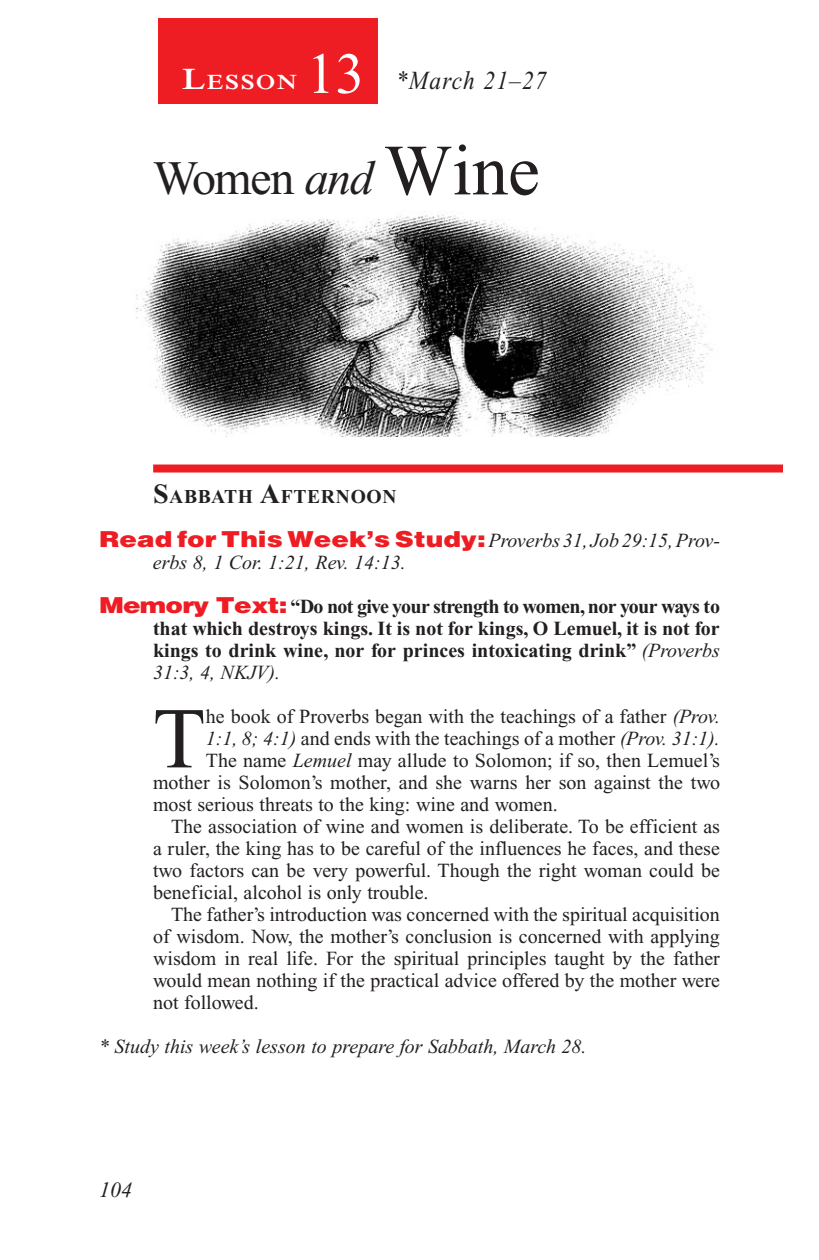
<style>
.page{position:relative;width:819px;height:1260px;background:#fff}
.page>*{position:absolute;margin:0;border:0;box-sizing:border-box;transform-origin:0 0}
.Body_Drop_Cap{font:86.4px "Times New Roman PS Std";color:#231f20}
.Lesson_Number{font:58px "Times New Roman PS Std";color:#fff}
.Lesson_Head_SA{font:48px "Times New Roman PS Std";color:#231f20}
.Lesson_Dates{font:italic 26px "Times New Roman PS Std";letter-spacing:.05em;color:#231f20;scale:.9 1}
.t1{font:italic 22px "Times New Roman PS Std";color:#231f20}
.Lesson_Start_Head{font:600 21px "Times NRMT Std";letter-spacing:.07em;color:#fff;scale:1.1 1}
.Body{font:20px/22px "Times New Roman PS Std";color:#231f20;text-align:justify}
.Body_Drop_Cap-2{font:20px "Times New Roman PS Std";color:#231f20}
.Question{font:700 20px/22px "Times New Roman PS Std";color:#231f20;text-align:justify}
.Question-2{font:italic 20px/22px "Times New Roman PS Std";color:#231f20}
.Sabbath_Afternoon_He{font:700 19.6px "Times New Roman PS Std";letter-spacing:.035em;color:#231f20}
.s1{font-size:30px}
.s2{font-style:italic}
.s3{font-size:72px}
.s4{font-size:28px}
.s5{font-family:"Helvetica LT Std";font-weight:900;font-style:normal;font-size:22px;color:#ee1d23}
.s6{font-family:"Helvetica LT Std";font-weight:900;font-size:22px;color:#ee1d23}
.s7{font-weight:400;font-style:italic}
</style>
<div class="page">
<div style="left:158px;top:18px;width:220px;height:86px;background:#ee1d23"></div>
<div style="left:153px;top:465px;width:630px;height:8px;background:#ee1d23"></div>
<img style="left:135px;top:214px;width:578px;height:223px">
<p class="Lesson_Number" style="left:306px;top:42px;width:59px">13</p>
<p class="Lesson_Start_Head" style="left:182px;top:70px;width:106px"><span class="s1">L</span>ESSON</p>
<p class="Lesson_Dates" style="left:396px;top:66px;width:169px">*March 21–27</p>
<p class="Lesson_Head_SA" style="left:153px;top:152px;width:389px">Women <span class="s2">and</span> <span class="s3">Wine</span></p>
<p class="Sabbath_Afternoon_He" style="left:153px;top:486px;width:245px"><span class="s4">S</span>ABBATH <span class="s4">A</span>FTERNOON</p>
<p class="Question-2" style="left:153px;top:530px;width:569px;text-indent:-54px"><span class="s5">Read for This Week’s Study:</span> Proverbs 31, Job 29:15, Prov&shy;erbs 8, 1 Cor. 1:21, Rev. 14:13.</p>
<p class="Question" style="left:153px;top:596px;width:569px;text-indent:-54px"><span class="s6">Memory Text:</span> “Do not give your strength to women, nor your ways to that which destroys kings. It is not for kings, O Lemuel, it is not for kings to drink wine, nor for princes intoxicating drink” <span class="s7">(Proverbs 31:3, 4, NKJV).</span></p>
<p class="Body_Drop_Cap" style="left:153px;top:692px;width:54px">T</p>
<p class="Body_Drop_Cap-2" style="left:206px;top:706px;width:516px">he book of Proverbs began with the teachings of a father <span class="s2">(Prov.</span></p>
<p class="Body_Drop_Cap-2" style="left:206px;top:728px;width:516px"><span class="s2">1:1, 8; 4:1)</span> and ends with the teachings of a mother <span class="s2">(Prov. 31:1).</span></p>
<p class="Body_Drop_Cap-2" style="left:206px;top:750px;width:516px">The name <span class="s2">Lemuel</span> may allude to Solomon; if so, then Lemuel’s</p>
<p class="Body_Drop_Cap-2" style="left:153px;top:772px;width:569px">mother is Solomon’s mother, and she warns her son against the two</p>
<p class="Body_Drop_Cap-2" style="left:153px;top:794px;width:406px">most serious threats to the king: wine and women.</p>
<p class="Body" style="left:153px;top:816px;width:569px;text-indent:18px">The association of wine and women is deliberate. To be efficient as a ruler, the king has to be careful of the influences he faces, and these two factors can be very powerful. Though the right woman could be beneficial, alcohol is only trouble.</p>
<p class="Body" style="left:153px;top:904px;width:569px;text-indent:18px">The father’s introduction was concerned with the spiritual acquisition of wisdom. Now, the mother’s conclusion is concerned with applying wisdom in real life. For the spiritual principles taught by the father would mean nothing if the practical advice offered by the mother were not followed.</p>
<p class="Question-2" style="left:99px;top:1036px;width:489px">* Study this week’s lesson to prepare for Sabbath, March 28.</p>
<p class="t1" style="left:99px;top:1178px;width:34px">104</p>
</div>
